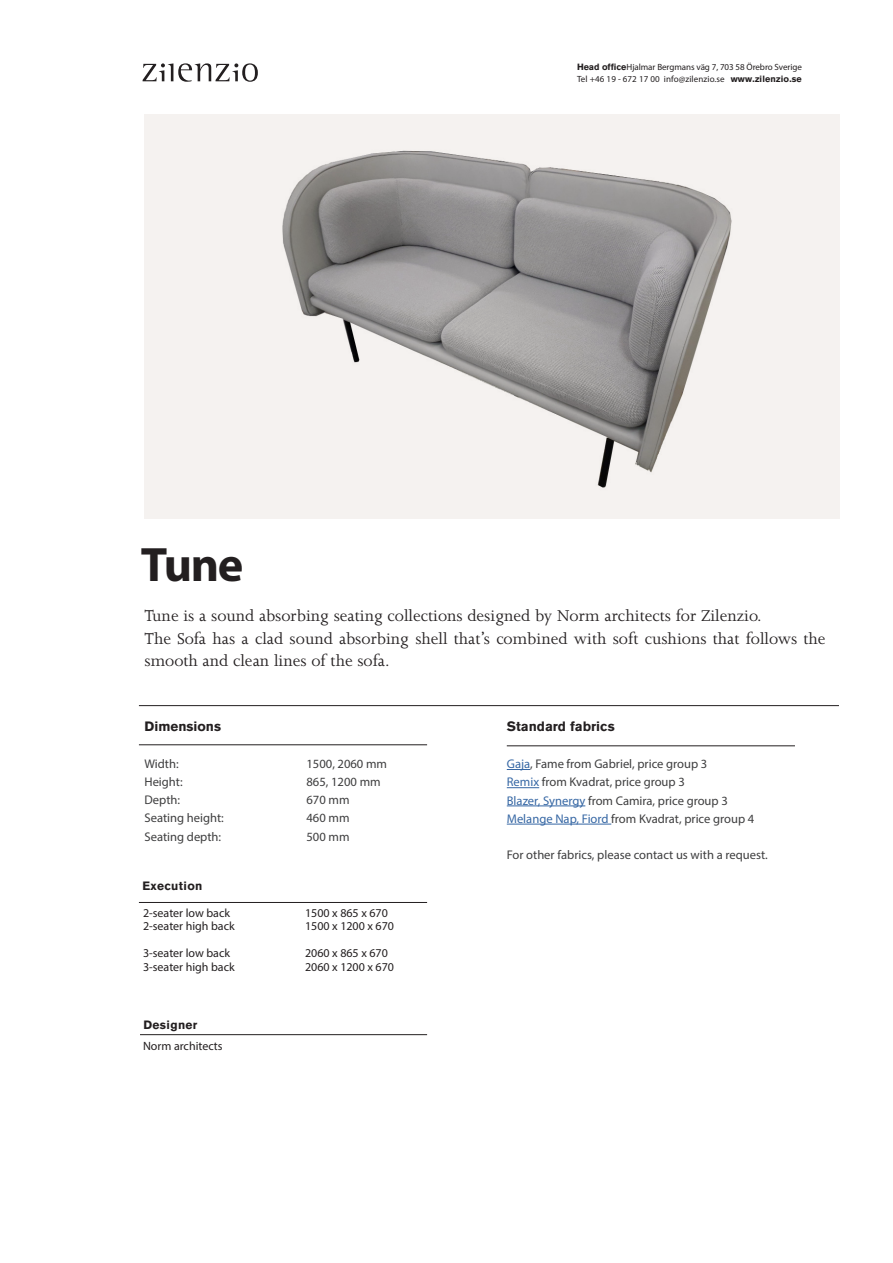
<style>
.page{position:relative;width:893px;height:1263px;background:#fff}
.page>*{position:absolute;margin:0;border:0;box-sizing:border-box;transform-origin:0 0}
.t1{font:700 48.45px "Myriad Pro";color:#231f20}
.t2{font:18px/22.5px "Joanna MT Std";color:#231f20}
.category_title{font:700 13.5px "Akzidenz Grotesk BQ";color:#231f20}
.t3{font:12.6px/18.1px "Myriad Pro";color:#3e3e3f}
.t4{font:12px "Myriad Pro";color:#231f20}
.t5{font:700 12px "Akzidenz Grotesk BQ";letter-spacing:.03em;color:#231f20}
.t6{font:9px "Myriad Pro";letter-spacing:-.005em;color:#231f20}
.s1{font-family:"Akzidenz Grotesk BQ";font-weight:700}
.s2{color:#3667a4}
</style>
<div class="page">
<svg style="left:507px;top:769px;width:23px;height:1px"></svg>
<hr style="left:507px;top:787px;width:32px;height:1px;background:#3667a4">
<hr style="left:507px;top:805px;width:78px;height:1px;background:#3667a4">
<hr style="left:507px;top:824px;width:104px;height:1px;background:#3667a4">
<hr style="left:139px;top:744px;width:288px;height:1px;background:#231f20">
<hr style="left:507px;top:745px;width:288px;height:1px;background:#231f20">
<hr style="left:139px;top:705px;width:700px;height:1px;background:#231f20">
<svg style="left:143px;top:63px;width:115px;height:19px"></svg>
<hr style="left:140px;top:1034px;width:287px;height:1px;background:#231f20">
<svg style="left:145px;top:114px;width:695px;height:405px;fill:#f5f2f0"></svg>
<hr style="left:139px;top:902px;width:288px;height:1px;background:#231f20">
<p class="t1" style="left:141px;top:533px;width:104px">Tune</p>
<p class="t6" style="left:577px;top:62px;width:226px"><span class="s1">Head office</span>Hjalmar Bergmans väg 7, 703 58 Örebro Sverige</p>
<p class="t6" style="left:577px;top:74px;width:226px">Tel +46 19 - 672 17 00 info@zilenzio.se <span class="s1">www.zilenzio.se</span></p>
<p class="t2" style="left:145px;top:604px;width:619px">Tune is a sound absorbing seating collections designed by Norm architects for Zilenzio.</p>
<p class="t2" style="left:145px;top:627px;width:683px">The Sofa has a clad sound absorbing shell that’s combined with soft cushions that follows the smooth and clean lines of the sofa.</p>
<p class="category_title" style="left:145px;top:719px;width:78px">Dimensions</p>
<p class="category_title" style="left:507px;top:719px;width:110px">Standard fabrics</p>
<p class="t3" style="left:144px;top:754px;width:36px">Width:</p>
<p class="t3" style="left:306px;top:754px;width:82px">1500, 2060 mm</p>
<p class="t3" style="left:144px;top:772px;width:40px">Height:</p>
<p class="t3" style="left:306px;top:772px;width:76px">865, 1200 mm</p>
<p class="t3" style="left:144px;top:791px;width:37px">Depth:</p>
<p class="t3" style="left:306px;top:791px;width:45px">670 mm</p>
<p class="t3" style="left:144px;top:809px;width:81px">Seating height:</p>
<p class="t3" style="left:306px;top:809px;width:45px">460 mm</p>
<p class="t3" style="left:144px;top:827px;width:78px">Seating depth:</p>
<p class="t3" style="left:306px;top:827px;width:45px">500 mm</p>
<p class="t5" style="left:142px;top:879px;width:62px">Execution</p>
<p class="t4" style="left:143px;top:905px;width:89px">2-seater low back</p>
<p class="t4" style="left:305px;top:905px;width:84px">1500 x 865 x 670</p>
<p class="t4" style="left:143px;top:919px;width:93px">2-seater high back</p>
<p class="t4" style="left:305px;top:919px;width:91px">1500 x 1200 x 670</p>
<p class="t4" style="left:143px;top:946px;width:89px">3-seater low back</p>
<p class="t4" style="left:305px;top:946px;width:84px">2060 x 865 x 670</p>
<p class="t4" style="left:143px;top:959px;width:93px">3-seater high back</p>
<p class="t4" style="left:305px;top:959px;width:91px">2060 x 1200 x 670</p>
<p class="t5" style="left:143px;top:1018px;width:56px">Designer</p>
<p class="t4" style="left:143px;top:1038px;width:81px">Norm architects</p>
<p class="t3" style="left:507px;top:755px;width:202px"><span class="s2">Gaja</span>, Fame from Gabriel, price group 3<br><span class="s2">Remix</span> from Kvadrat, price group 3</p>
<p class="t3" style="left:507px;top:791px;width:223px"><span class="s2">Blazer, Synergy</span> from Camira, price group 3</p>
<p class="t3" style="left:507px;top:809px;width:249px"><span class="s2">Melange Nap, Fiord</span> from Kvadrat, price group 4</p>
<p class="t3" style="left:507px;top:846px;width:262px">For other fabrics, please contact us with a request.</p>
</div>
